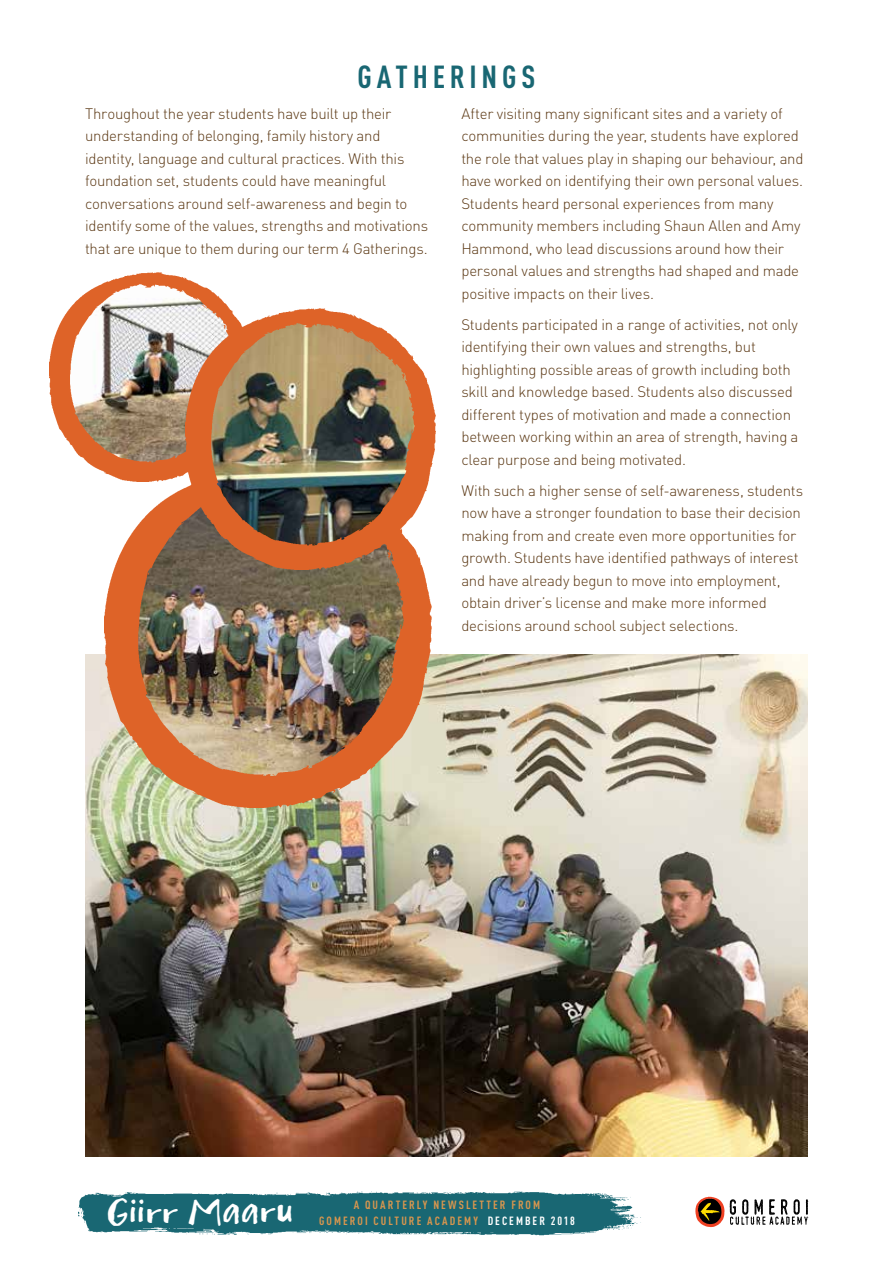
<style>
.page{position:relative;width:893px;height:1263px;background:#fff}
.page>*{position:absolute;margin:0;border:0;box-sizing:border-box;transform-origin:0 0}
.t1{font:35.7px "Mightyto Save";letter-spacing:.025em;color:#fff;scale:1.2 1}
.t2{font:700 condensed 31.5px "DIN Pro";letter-spacing:.15em;color:#196773}
.t3{font:300 15px/22.5px "DIN Pro";letter-spacing:-.015em;color:#5b3814}
.t4{font:700 condensed 11.85px "DIN Pro";letter-spacing:.17em;color:#d8964e}
.s1{font-size:38.55px}
.s2{color:#fff}
</style>
<div class="page">
<img style="left:78px;top:1191px;width:563px;height:44px">
<img style="left:50px;top:272px;width:179px;height:200px">
<img style="left:85px;top:655px;width:723px;height:502px">
<img style="left:104px;top:466px;width:328px;height:342px">
<img style="left:185px;top:308px;width:251px;height:262px">
<svg style="left:695px;top:1196px;width:29px;height:31px"></svg>
<svg style="left:730px;top:1199px;width:78px;height:26px"></svg>
<h2 class="t2" style="left:358px;top:58px;width:179px">GATHERINGS</h2>
<p class="t3" style="left:85px;top:102px;width:345px">Throughout the year students have built up their understanding of belonging, family history and identity, language and cultural practices. With this foundation set, students could have meaningful conversations around self-awareness and begin to identify some of the values, strengths and motivations that are unique to them during our term 4 Gatherings.</p>
<p class="t3" style="left:461px;top:102px;width:344px">After visiting many significant sites and a variety of communities during the year, students have explored the role that values play in shaping our behaviour, and have worked on identifying their own personal values.<br>Students heard personal experiences from many community members including Shaun Allen and Amy Hammond, who lead discussions around how their personal values and strengths had shaped and made positive impacts on their lives.</p>
<p class="t3" style="left:461px;top:313px;width:339px">Students participated in a range of activities, not only identifying their own values and strengths, but highlighting possible areas of growth including both skill and knowledge based. Students also discussed different types of motivation and made a connection between working within an area of strength, having a clear purpose and being motivated.</p>
<p class="t3" style="left:461px;top:479px;width:343px">With such a higher sense of self-awareness, students now have a stronger foundation to base their decision making from and create even more opportunities for growth. Students have identified pathways of interest and have already begun to move into employment, obtain driver’s license and make more informed decisions around school subject selections.</p>
<h1 class="t1" style="left:107px;top:1191px;width:157px">Giirr <span class="s1">M</span>aaru</h1>
<p class="t4" style="left:354px;top:1198px;width:188px">A QUARTERLY NEWSLETTER FROM</p>
<p class="t4" style="left:319px;top:1213px;width:257px">GOMEROI CULTURE ACADEMY <span class="s2">DECEMBER 2018</span></p>
</div>
